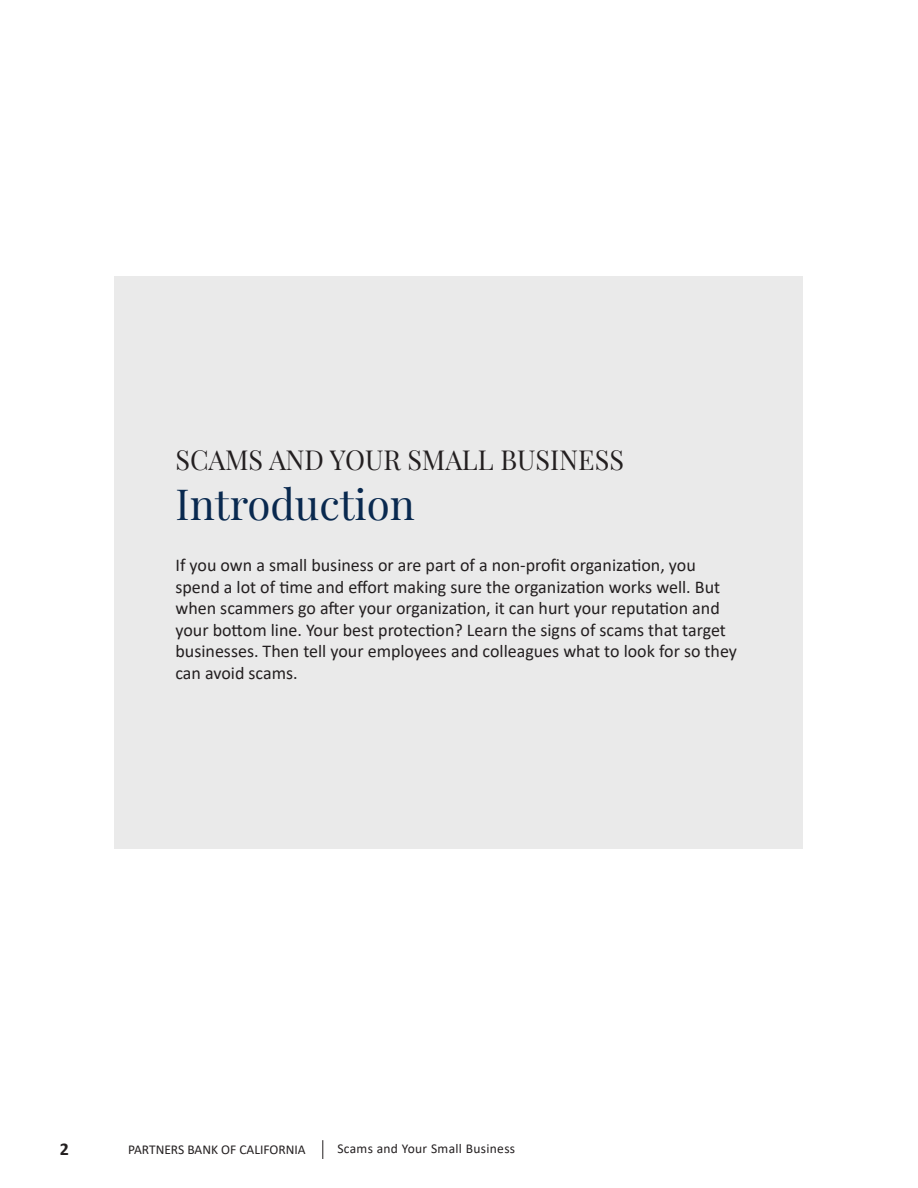
<style>
.page{position:relative;width:918px;height:1188px;background:#fff}
.page>*{position:absolute;margin:0;border:0;box-sizing:border-box;transform-origin:0 0}
.t1{font:42px "Playfair Display";color:#09294f}
.t2{font:27px "Playfair Display";color:#231f20}
.t3{font:18px/21.6px "Calibri";color:#231f20}
.t4{font:700 18px "Calibri";color:#231f20}
.t5{font:13.5px "Calibri";letter-spacing:.025em;color:#231f20}
.t6{font:13.5px "Calibri";color:#231f20}
</style>
<div class="page">
<svg style="left:322px;top:1140px;width:1px;height:19px"></svg>
<div style="left:115px;top:276px;width:688px;height:572px;background:#eaeaea"></div>
<p class="t2" style="left:176px;top:438px;width:450px">SCAMS AND YOUR SMALL BUSINESS</p>
<h2 class="t1" style="left:176px;top:471px;width:241px">Introduction</h2>
<p class="t3" style="left:176px;top:554px;width:563px">If you own a small business or are part of a non-profit organization, you spend a lot of time and effort making sure the organization works well. But when scammers go after your organization, it can hurt your reputation and your bottom line. Your best protection? Learn the signs of scams that target businesses. Then tell your employees and colleagues what to look for so they can avoid scams.</p>
<p class="t4" style="left:60px;top:1136px;width:11px">2</p>
<p class="t6" style="left:128px;top:1140px;width:179px">PARTNERS BANK OF CALIFORNIA</p>
<p class="t5" style="left:337px;top:1140px;width:179px">Scams and Your Small Business</p>
</div>
